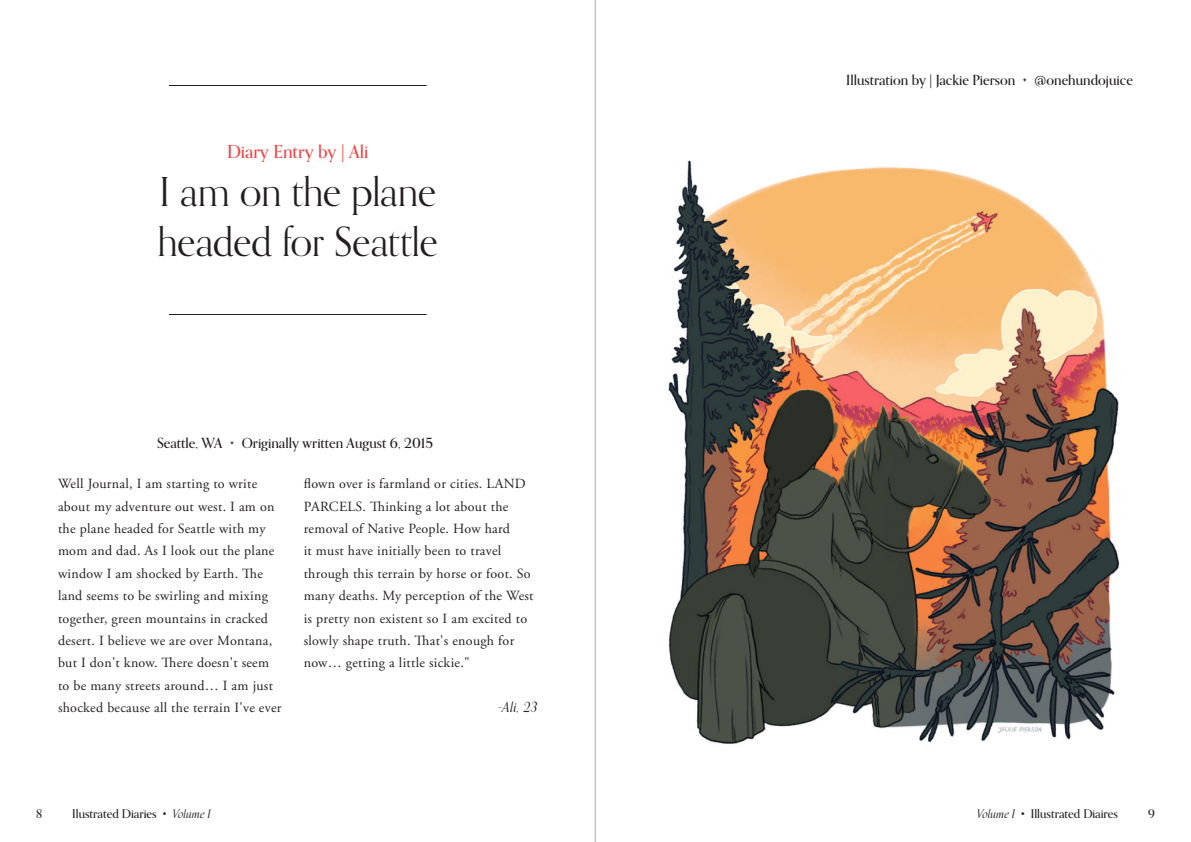
<style>
.page{position:relative;width:1191px;height:842px;background:#fff}
.page>*{position:absolute;margin:0;border:0;box-sizing:border-box;transform-origin:0 0}
.Title{font:40px "Orpheus Pro";letter-spacing:-.015em;color:#231f20}
.Author_Red{font:500 18px "Orpheus Pro";color:#ee4647}
.Body_Paragraph{font:14px/22.4px "Adobe Garamond Pro";letter-spacing:.02em;color:#231f20}
.Location___Date{font:500 14px "Orpheus Pro";color:#231f20}
.Author-Italic{font:italic 14px "Orpheus Pro";color:#231f20}
.t1{font:500 12px "Orpheus Pro";color:#231f20}
.s1{font-weight:400;font-style:italic}
</style>
<div class="page">
<hr style="left:594px;top:0;width:2px;height:842px;background:#a8a9ad">
<hr style="left:169px;top:314px;width:257px;height:1px;background:#231f20">
<hr style="left:169px;top:85px;width:257px;height:1px;background:#231f20">
<img style="left:668px;top:160px;width:452px;height:584px">
<p class="Author_Red" style="left:227px;top:140px;width:143px">Diary Entry by | Ali</p>
<p class="Title" style="left:159px;top:166px;width:279px">I am on the plane</p>
<p class="Title" style="left:157px;top:216px;width:282px">headed for Seattle</p>
<p class="Location___Date" style="left:157px;top:435px;width:277px">Seattle, WA • Originally written August 6, 2015</p>
<p class="Body_Paragraph" style="left:304px;top:473px;width:231px">flown over is farmland or cities. LAND PARCELS. Thinking a lot about the removal of Native People. How hard<br>it must have initially been to travel through this terrain by horse or foot. So many deaths. My perception of the West is pretty non existent so I am excited to slowly shape truth. That's enough for now… getting a little sickie."</p>
<p class="Author-Italic" style="left:497px;top:696px;width:41px">-Ali, 23</p>
<p class="Body_Paragraph" style="left:58px;top:473px;width:225px">Well Journal, I am starting to write about my adventure out west. I am on the plane headed for Seattle with my mom and dad. As I look out the plane window I am shocked by Earth. The land seems to be swirling and mixing together, green mountains in cracked desert. I believe we are over Montana, but I don't know. There doesn't seem to be many streets around… I am just shocked because all the terrain I've ever</p>
<p class="Location___Date" style="left:846px;top:71px;width:288px">Illustration by | Jackie Pierson • @onehundojuice</p>
<p class="t1" style="left:36px;top:806px;width:8px">8</p>
<p class="t1" style="left:72px;top:806px;width:140px">Ilustrated Diaries • <span class="s1">Volume I</span></p>
<p class="t1" style="left:976px;top:806px;width:143px"><span class="s1">Volume I</span> • Illustrated Diaires</p>
<p class="t1" style="left:1148px;top:806px;width:8px">9</p>
</div>
